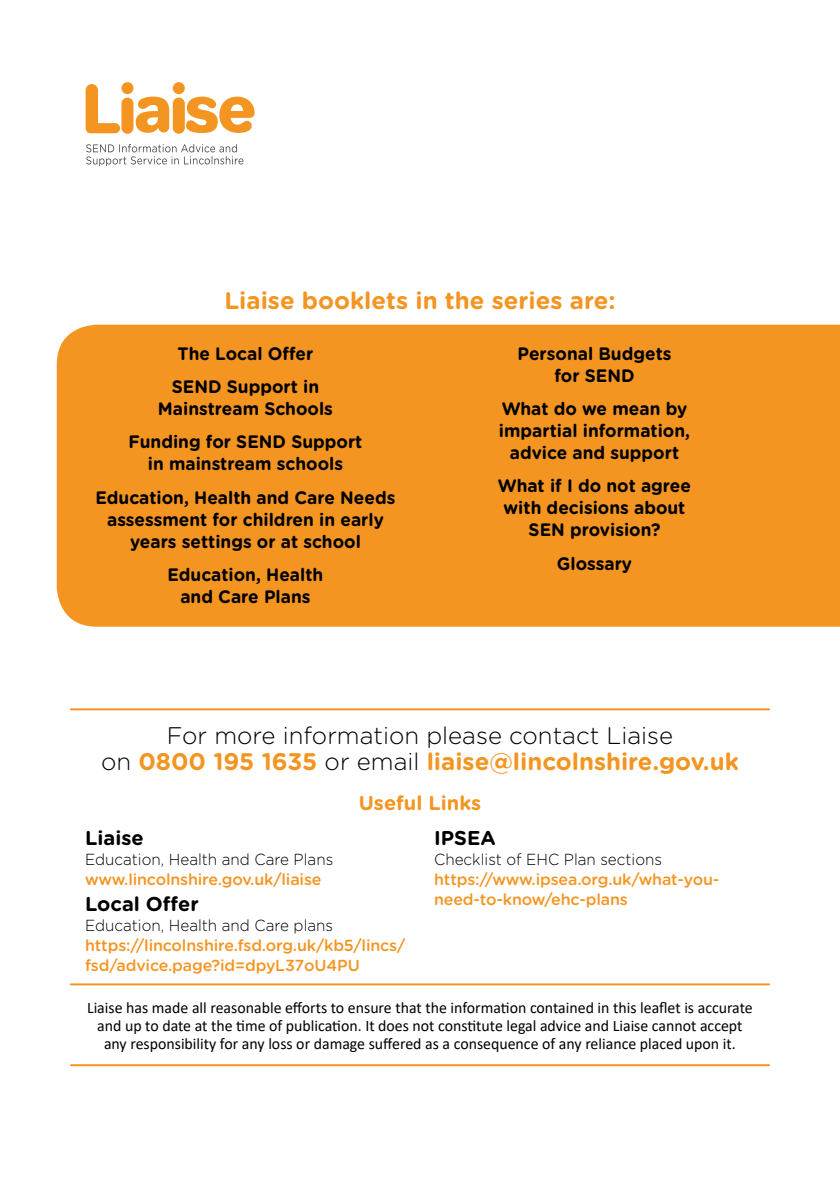
<style>
.page{position:relative;width:840px;height:1191px;background:#fff}
.page>*{position:absolute;margin:0;border:0;box-sizing:border-box;transform-origin:0 0}
.t1{font:300 24px/26px "Gotham Rounded";color:#000;text-align:center}
.t2{font:700 24px "Gotham Rounded";color:#f49522}
.t3{font:700 20px "Gotham Rounded";color:#000}
.t4{font:700 20px "Gotham Rounded";color:#f49522}
.t5{font:700 18px/22px "Gotham Rounded";color:#000;text-align:center;scale:.96 1}
.t6{font:16px/18px "Calibri";color:#000;text-align:center}
.t7{font:500 16px/20px "Gotham Rounded";letter-spacing:-.01em;color:#f49522}
.t8{font:300 16px "Gotham Rounded";color:#000;scale:.95 1}
.s1{font-weight:700;color:#f49522}
</style>
<div class="page">
<hr style="left:71px;top:708px;width:697px;height:2px;background:#f49522">
<hr style="left:71px;top:983px;width:697px;height:2px;background:#f49522">
<hr style="left:71px;top:1064px;width:697px;height:2px;background:#f49522">
<svg style="left:86px;top:144px;width:157px;height:22px"></svg>
<svg style="left:86px;top:84px;width:34px;height:49px"></svg>
<div style="left:121px;top:98px;width:12px;height:36px;background:#f49421;border-radius:6px"></div>
<svg style="left:136px;top:97px;width:33px;height:36px"></svg>
<svg style="left:186px;top:97px;width:68px;height:36px"></svg>
<div style="left:121px;top:82px;width:12px;height:12px;background:#f49421;border-radius:50%"></div>
<div style="left:173px;top:98px;width:12px;height:36px;background:#f49421;border-radius:6px"></div>
<div style="left:173px;top:82px;width:12px;height:12px;background:#f49421;border-radius:50%"></div>
<div style="left:57px;top:325px;width:782px;height:301px;background:#f49522"></div>
<h1 class="t2" style="left:224px;top:283px;width:392px">Liaise booklets in the series are:</h1>
<p class="t5" style="left:172px;top:336px;width:155px;line-height:33.4px">The Local Offer<br>SEND Support in</p>
<p class="t5" style="left:128px;top:391px;width:245px;line-height:33.4px">Mainstream Schools<br>Funding for SEND Support</p>
<p class="t5" style="left:95px;top:446px;width:314px;line-height:33.4px">in mainstream schools<br>Education, Health and Care Needs</p>
<p class="t5" style="left:107px;top:507px;width:289px">assessment for children in early years settings or at school</p>
<p class="t5" style="left:167px;top:563px;width:164px">Education, Health and Care Plans</p>
<p class="t5" style="left:517px;top:341px;width:162px">Personal Budgets for SEND</p>
<p class="t5" style="left:498px;top:397px;width:200px">What do we mean by impartial information, advice and support</p>
<p class="t5" style="left:497px;top:474px;width:203px">What if I do not agree with decisions about<br>SEN provision?</p>
<p class="t5" style="left:556px;top:551px;width:80px">Glossary</p>
<h1 class="t1" style="left:101px;top:721px;width:639px">For more information please contact Liaise<br>on <span class="s1">0800 195 1635</span> or email <span class="s1">liaise@lincolnshire.gov.uk</span></h1>
<p class="t4" style="left:358px;top:788px;width:124px">Useful Links</p>
<p class="t3" style="left:85px;top:822px;width:60px">Liaise</p>
<p class="t8" style="left:85px;top:848px;width:262px">Education, Health and Care Plans</p>
<p class="t7" style="left:85px;top:868px;width:238px">www.lincolnshire.gov.uk/liaise</p>
<p class="t3" style="left:85px;top:888px;width:115px">Local Offer</p>
<p class="t8" style="left:85px;top:914px;width:262px">Education, Health and Care plans</p>
<p class="t7" style="left:85px;top:934px;width:321px">https://lincolnshire.fsd.org.uk/kb5/lincs/ fsd/advice.page?id=dpyL37oU4PU</p>
<p class="t3" style="left:434px;top:822px;width:63px">IPSEA</p>
<p class="t8" style="left:434px;top:848px;width:241px">Checklist of EHC Plan sections</p>
<p class="t7" style="left:434px;top:868px;width:286px">https://www.ipsea.org.uk/what-you&shy;need-to-know/ehc-plans</p>
<p class="t6" style="left:87px;top:998px;width:667px">Liaise has made all reasonable efforts to ensure that the information contained in this leaflet is accurate and up to date at the time of publication. It does not constitute legal advice and Liaise cannot accept any responsibility for any loss or damage suffered as a consequence of any reliance placed upon it.</p>
</div>
